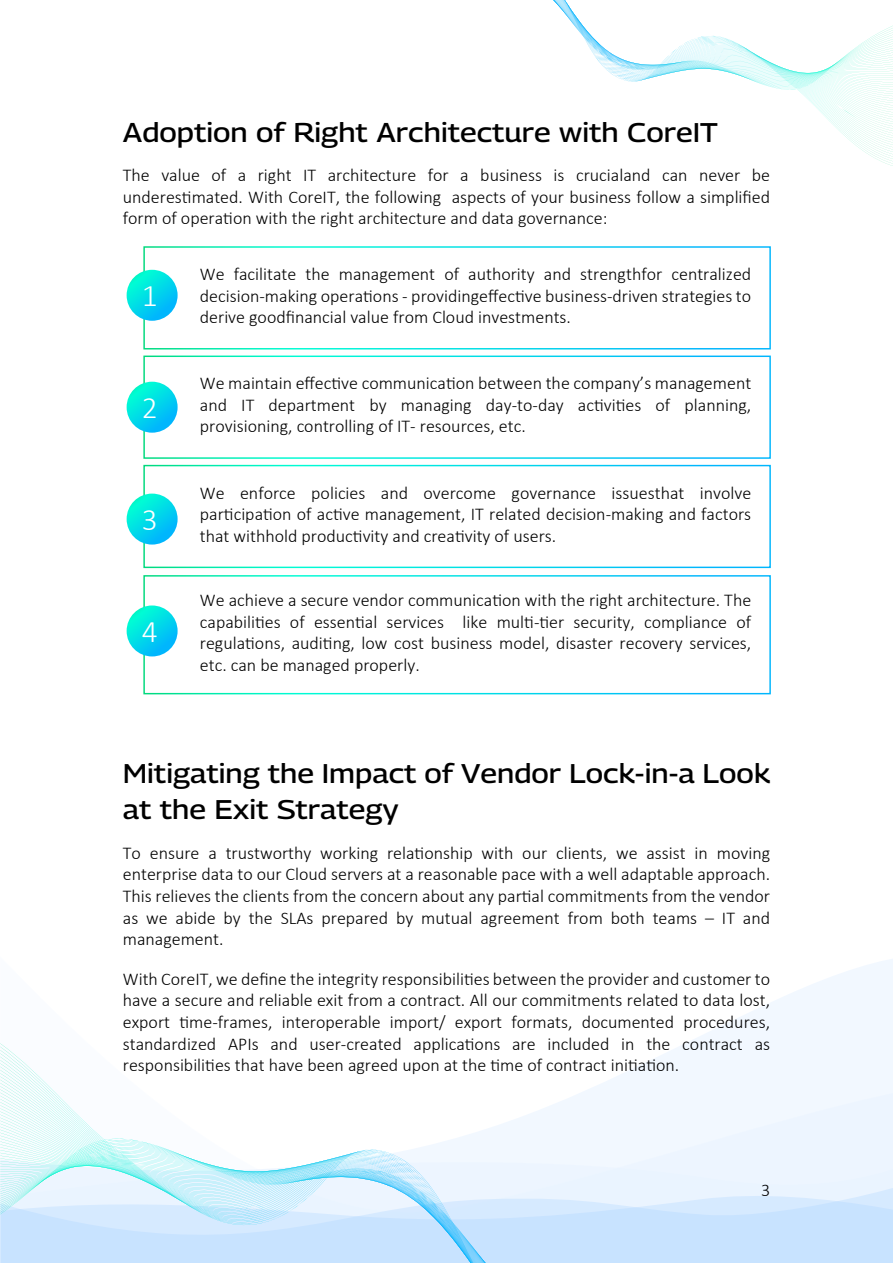
<style>
.page{position:relative;width:893px;height:1263px;background:#fff}
.page>*{position:absolute;margin:0;border:0;box-sizing:border-box;transform-origin:0 0}
.t1{font:300 31.5px "Calibri";color:#fff}
.t2{font:500 27px/36px "Georama Semi Expanded";color:#000}
.t3{font:300 18px/21.6px "Calibri";color:#000;text-align:justify}
</style>
<div class="page">
<svg style="left:475px;top:959px;width:418px;height:191px;fill:#f2f8ff"></svg>
<svg style="left:485px;top:1150px;width:408px;height:113px;background:#d9ebff"></svg>
<svg style="left:14px;top:1054px;width:459px;height:209px"></svg>
<svg style="left:565px;top:0;width:328px;height:166px"></svg>
<div style="left:143px;top:246px;width:628px;height:103px;border:1px solid #fff"></div>
<div style="left:143px;top:356px;width:628px;height:103px;border:1px solid #fff"></div>
<div style="left:143px;top:575px;width:628px;height:119px;border:1px solid #fff"></div>
<img style="left:0;top:1043px;width:14px;height:220px">
<svg style="left:127px;top:270px;width:51px;height:51px;background:#04d9e9"></svg>
<svg style="left:127px;top:382px;width:51px;height:51px;background:#04d9e9"></svg>
<svg style="left:127px;top:494px;width:51px;height:51px;background:#05d9e9"></svg>
<svg style="left:127px;top:605px;width:51px;height:51px;background:#05d9e9"></svg>
<h2 class="t2" style="left:123px;top:113px;width:597px">Adoption of Right Architecture with CoreIT</h2>
<p class="t3" style="left:123px;top:164px;width:649px">The value of a right IT architecture for a business is crucialand can never be underestimated. With CoreIT, the following aspects of your business follow a simplified form of operation with the right architecture and data governance:</p>
<p class="t3" style="left:200px;top:263px;width:553px">We facilitate the management of authority and strengthfor centralized decision-making operations - providingeffective business-driven strategies to derive goodfinancial value from Cloud investments.</p>
<h1 class="t1" style="left:142px;top:276px;width:17px">1</h1>
<h1 class="t1" style="left:142px;top:388px;width:17px">2</h1>
<h1 class="t1" style="left:142px;top:500px;width:17px">3</h1>
<h1 class="t1" style="left:142px;top:612px;width:17px">4</h1>
<p class="t3" style="left:200px;top:372px;width:553px">We maintain effective communication between the company’s management and IT department by managing day-to-day activities of planning, provisioning, controlling of IT- resources, etc.</p>
<p class="t3" style="left:200px;top:482px;width:553px">We enforce policies and overcome governance issuesthat involve participation of active management, IT related decision-making and factors that withhold productivity and creativity of users.</p>
<p class="t3" style="left:200px;top:589px;width:553px">We achieve a secure vendor communication with the right architecture. The capabilities of essential services like multi-tier security, compliance of regulations, auditing, low cost business model, disaster recovery services, etc. can be managed properly.</p>
<h2 class="t2" style="left:123px;top:755px;width:649px">Mitigating the Impact of Vendor Lock-in-a Look at the Exit Strategy</h2>
<p class="t3" style="left:123px;top:842px;width:649px">To ensure a trustworthy working relationship with our clients, we assist in moving enterprise data to our Cloud servers at a reasonable pace with a well adaptable approach.<br>This relieves the clients from the concern about any partial commitments from the vendor as we abide by the SLAs prepared by mutual agreement from both teams – IT and management.</p>
<p class="t3" style="left:123px;top:968px;width:649px">With CoreIT, we define the integrity responsibilities between the provider and customer to have a secure and reliable exit from a contract. All our commitments related to data lost, export time-frames, interoperable import/ export formats, documented procedures, standardized APIs and user-created applications are included in the contract as responsibilities that have been agreed upon at the time of contract initiation.</p>
<p class="t3" style="left:761px;top:1179px;width:11px">3</p>
</div>
